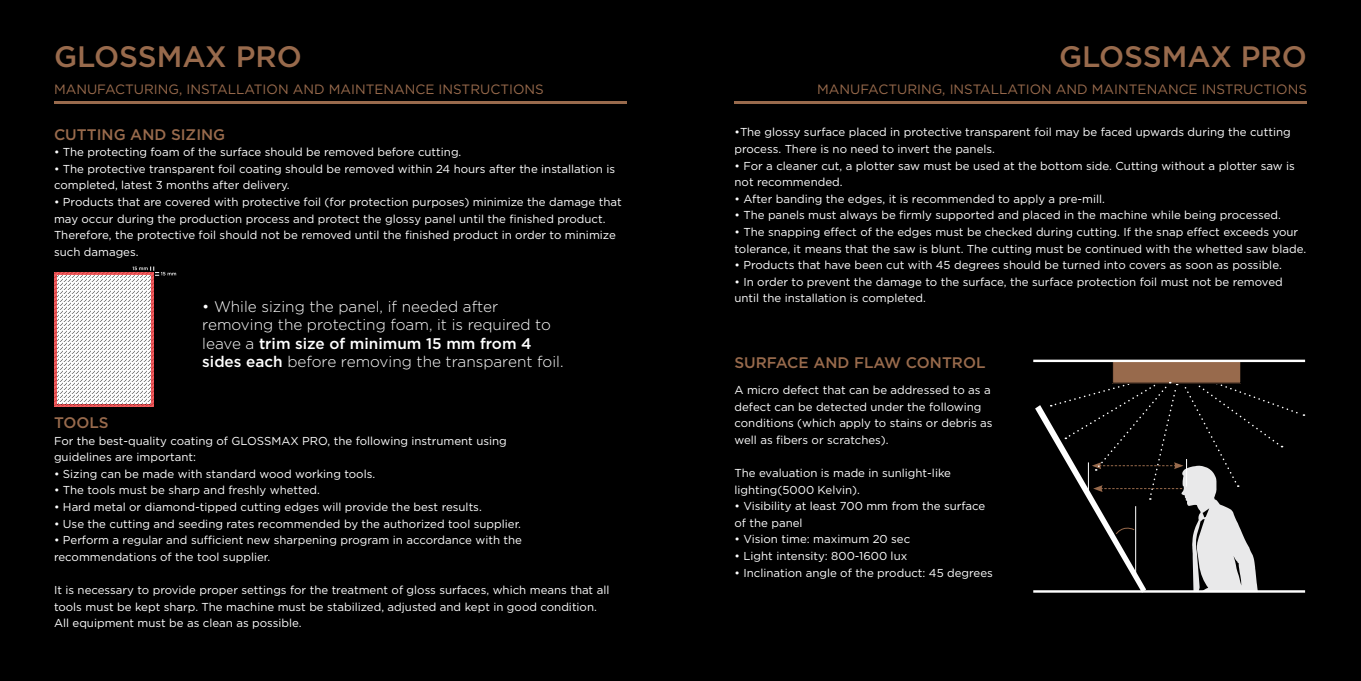
<style>
.page{position:relative;width:1361px;height:681px;background:#fff}
.page>*{position:absolute;margin:0;border:0;box-sizing:border-box;transform-origin:0 0}
.t1{font:500 29.55px "Gotham";color:#986a4c}
.t2{font:300 15.3px/18.1px "Gotham";color:#fff}
.t3{font:500 15.3px "Gotham";color:#986a4c}
.t4{font:13.5px "Gotham";color:#986a4c}
.t5{font:11.55px/16.5px "Gotham";color:#fff}
.s1{font-weight:500}
</style>
<div class="page">
<div style="left:680px;top:0;width:681px;height:680px;background:#000"></div>
<div style="left:0;top:0;width:680px;height:680px;background:#000"></div>
<svg style="left:54px;top:272px;width:100px;height:135px"></svg>
<div style="left:57px;top:275px;width:94px;height:129px;background:linear-gradient(to right,#f2f2f2,#f2f2f2)"></div>
<svg style="left:132px;top:266px;width:44px;height:10px"></svg>
<div style="left:1112px;top:361px;width:128px;height:22px;background:#986a4c"></div>
<div style="left:1112px;top:360px;width:129px;height:23px;border:1px solid #000"></div>
<hr style="left:1033px;top:359px;width:272px;height:3px;background:#fff">
<hr style="left:1033px;top:590px;width:272px;height:2px;background:#fff">
<svg style="left:1035px;top:381px;width:269px;height:210px"></svg>
<hr style="left:54px;top:102px;width:572px;height:2px;background:#986a4c">
<hr style="left:734px;top:102px;width:573px;height:2px;background:#986a4c">
<h1 class="t1" style="left:54px;top:37px;width:249px">GLOSSMAX PRO</h1>
<p class="t4" style="left:54px;top:80px;width:491px">MANUFACTURING, INSTALLATION AND MAINTENANCE INSTRUCTIONS</p>
<h2 class="t3" style="left:54px;top:124px;width:173px">CUTTING AND SIZING</h2>
<p class="t5" style="left:54px;top:143px;width:409px">• The protecting foam of the surface should be removed before cutting.</p>
<p class="t5" style="left:54px;top:160px;width:563px">• The protective transparent foil coating should be removed within 24 hours after the installation is completed, latest 3 months after delivery.</p>
<p class="t5" style="left:54px;top:193px;width:569px">• Products that are covered with protective foil (for protection purposes) minimize the damage that may occur during the production process and protect the glossy panel until the finished product.<br>Therefore, the protective foil should not be removed until the finished product in order to minimize such damages.</p>
<h2 class="t2" style="left:202px;top:297px;width:363px">• While sizing the panel, if needed after removing the protecting foam, it is required to leave a <span class="s1">trim size of minimum 15 mm from 4 sides each</span> before removing the transparent foil.</h2>
<h2 class="t3" style="left:54px;top:412px;width:56px">TOOLS</h2>
<p class="t5" style="left:54px;top:432px;width:454px">For the best-quality coating of GLOSSMAX PRO, the following instrument using guidelines are important:</p>
<p class="t5" style="left:54px;top:465px;width:323px">• Sizing can be made with standard wood working tools.</p>
<p class="t5" style="left:54px;top:481px;width:267px">• The tools must be sharp and freshly whetted.</p>
<p class="t5" style="left:54px;top:498px;width:429px">• Hard metal or diamond-tipped cutting edges will provide the best results.</p>
<p class="t5" style="left:54px;top:515px;width:468px">• Use the cutting and seeding rates recommended by the authorized tool supplier.</p>
<p class="t5" style="left:54px;top:531px;width:469px">• Perform a regular and sufficient new sharpening program in accordance with the recommendations of the tool supplier.</p>
<p class="t5" style="left:54px;top:581px;width:557px">It is necessary to provide proper settings for the treatment of gloss surfaces, which means that all tools must be kept sharp. The machine must be stabilized, adjusted and kept in good condition.<br>All equipment must be as clean as possible.</p>
<h1 class="t1" style="left:1059px;top:37px;width:249px">GLOSSMAX PRO</h1>
<p class="t4" style="left:817px;top:80px;width:491px">MANUFACTURING, INSTALLATION AND MAINTENANCE INSTRUCTIONS</p>
<p class="t5" style="left:734px;top:124px;width:558px">•The glossy surface placed in protective transparent foil may be faced upwards during the cutting process. There is no need to invert the panels.</p>
<p class="t5" style="left:734px;top:157px;width:562px">• For a cleaner cut, a plotter saw must be used at the bottom side. Cutting without a plotter saw is not recommended.</p>
<p class="t5" style="left:734px;top:190px;width:372px">• After banding the edges, it is recommended to apply a pre-mill.</p>
<p class="t5" style="left:734px;top:207px;width:548px">• The panels must always be firmly supported and placed in the machine while being processed.</p>
<p class="t5" style="left:734px;top:223px;width:573px">• The snapping effect of the edges must be checked during cutting. If the snap effect exceeds your tolerance, it means that the saw is blunt. The cutting must be continued with the whetted saw blade.</p>
<p class="t5" style="left:734px;top:256px;width:549px">• Products that have been cut with 45 degrees should be turned into covers as soon as possible.</p>
<p class="t5" style="left:734px;top:273px;width:550px">• In order to prevent the damage to the surface, the surface protection foil must not be removed until the installation is completed.</p>
<h2 class="t3" style="left:734px;top:352px;width:252px">SURFACE AND FLAW CONTROL</h2>
<p class="t5" style="left:734px;top:381px;width:260px">A micro defect that can be addressed to as a defect can be detected under the following conditions (which apply to stains or debris as well as fibers or scratches).</p>
<p class="t5" style="left:734px;top:464px;width:218px">The evaluation is made in sunlight-like lighting(5000 Kelvin).</p>
<p class="t5" style="left:734px;top:497px;width:252px">• Visibility at least 700 mm from the surface of the panel</p>
<p class="t5" style="left:734px;top:530px;width:177px">• Vision time: maximum 20 sec</p>
<p class="t5" style="left:734px;top:547px;width:174px">• Light intensity: 800-1600 lux</p>
<p class="t5" style="left:734px;top:563px;width:260px">• Inclination angle of the product: 45 degrees</p>
</div>
